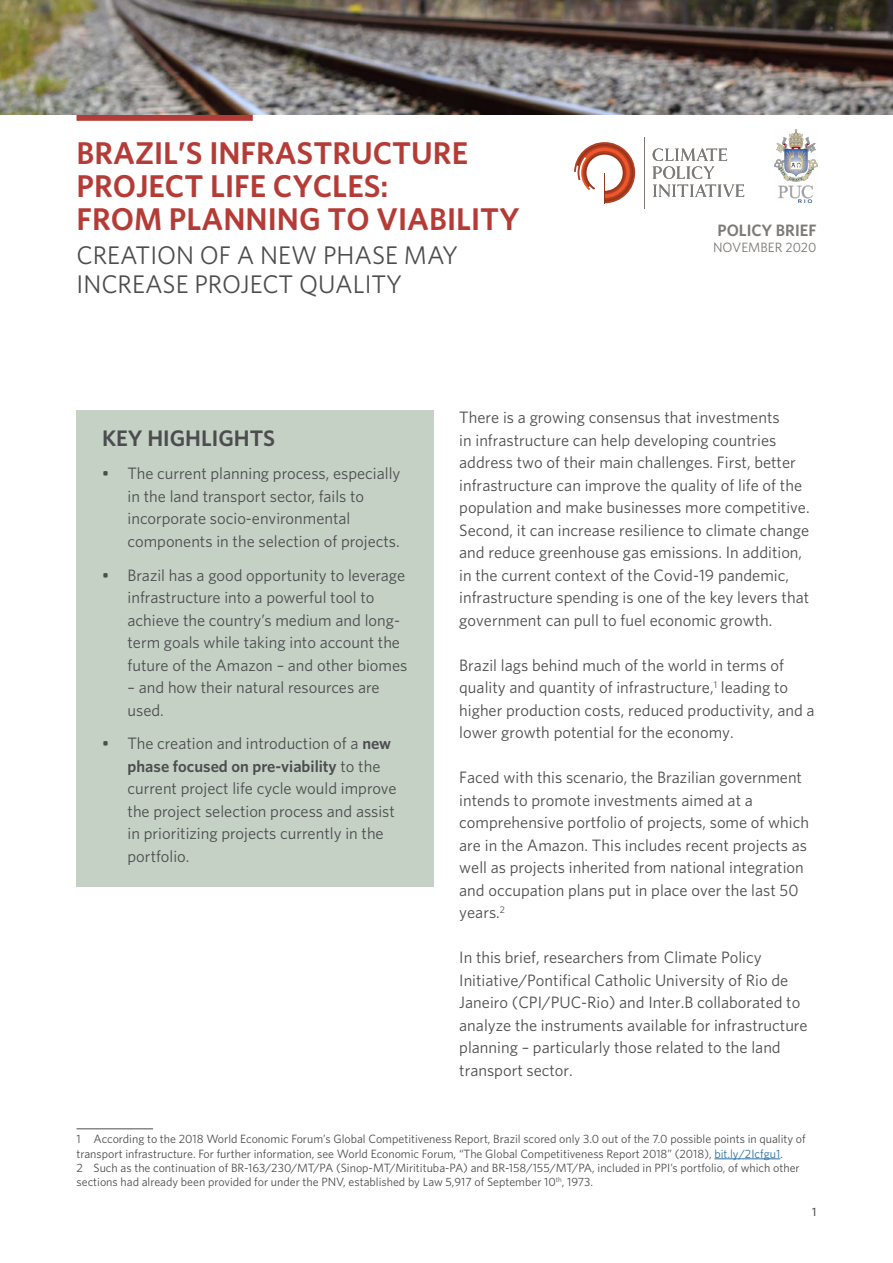
<style>
.page{position:relative;width:893px;height:1263px;background:#fff}
.page>*{position:absolute;margin:0;border:0;box-sizing:border-box;transform-origin:0 0}
.t1{font:600 31.5px/33px "Whitney";color:#b53c36}
.t2{font:25.5px/29.2px "Whitney";color:#4d4d4f}
.t3{font:600 22.5px "Whitney";color:#4d4d4f}
.t4{font:16.5px/22.5px "Whitney";color:#4d4d4f}
.t5{font:600 16.5px "Whitney";color:#7c7976}
.t6{font:13.5px "Whitney";color:#7b7774}
.t7{font:12px/14.4px "Whitney";color:#4d4d4f}
.t8{font:500 12px "Whitney";color:#4d4d4f}
.s1{font-weight:500}
.s2{font-weight:600}
.s3{color:#266fa5}
</style>
<div class="page">
<div style="left:77px;top:410px;width:357px;height:38px;background:#c4d1c4"></div>
<div style="left:77px;top:428px;width:357px;height:43px;background:#c4d1c4"></div>
<div style="left:77px;top:466px;width:357px;height:105px;background:#c4d1c4"></div>
<div style="left:77px;top:567px;width:357px;height:173px;background:#c4d1c4"></div>
<div style="left:77px;top:736px;width:357px;height:150px;background:#c4d1c4"></div>
<hr style="left:77px;top:1128px;width:76px;height:1px;background:#4d4d4f">
<hr style="left:714px;top:1158px;width:66px;height:1px;background:#266fa5">
<svg style="left:574px;top:142px;width:61px;height:61px"></svg>
<hr style="left:604px;top:173px;width:1px;height:30px;background:#9ea0a3">
<svg style="left:653px;top:148px;width:91px;height:49px"></svg>
<hr style="left:644px;top:137px;width:1px;height:72px;background:#7c7976">
<div style="left:77px;top:115px;width:176px;height:6px;background:#b53c36"></div>
<img style="left:774px;top:129px;width:43px;height:73px">
<img style="left:0;top:0;width:893px;height:115px">
<h1 class="t1" style="left:77px;top:136px;width:445px">BRAZIL’S INFRASTRUCTURE<br>PROJECT LIFE CYCLES:<br>FROM PLANNING TO VIABILITY</h1>
<h2 class="t2" style="left:77px;top:240px;width:383px">CREATION OF A NEW PHASE MAY<br>INCREASE PROJECT QUALITY</h2>
<p class="t5" style="left:717px;top:219px;width:100px">POLICY BRIEF</p>
<p class="t6" style="left:713px;top:238px;width:105px">NOVEMBER 2020</p>
<h3 class="t3" style="left:102px;top:423px;width:175px">KEY HIGHLIGHTS</h3>
<p class="t4" style="left:128px;top:462px;width:274px;text-indent:-26px"><span class="s1">•</span> The current planning process, especially in the land transport sector, fails to incorporate socio-environmental components in the selection of projects.</p>
<p class="t4" style="left:128px;top:563px;width:281px;text-indent:-26px"><span class="s1">•</span> Brazil has a good opportunity to leverage infrastructure into a powerful tool to achieve the country’s medium and long&shy;term goals while taking into account the future of the Amazon – and other biomes</p>
<p class="t4" style="left:128px;top:676px;width:253px">– and how their natural resources are used.</p>
<p class="t4" style="left:128px;top:732px;width:270px;text-indent:-26px"><span class="s1">•</span> The creation and introduction of a <span class="s2">new phase focused on pre-viability</span> to the current project life cycle would improve the project selection process and assist in prioritizing projects currently in the portfolio.</p>
<p class="t4" style="left:459px;top:406px;width:352px">There is a growing consensus that investments<br>in infrastructure can help developing countries address two of their main challenges. First, better infrastructure can improve the quality of life of the population and make businesses more competitive.<br>Second, it can increase resilience to climate change and reduce greenhouse gas emissions. In addition, in the current context of the Covid-19 pandemic, infrastructure spending is one of the key levers that government can pull to fuel economic growth.</p>
<p class="t4" style="left:459px;top:653px;width:357px">Brazil lags behind much of the world in terms of quality and quantity of infrastructure,<sup>1</sup> leading to higher production costs, reduced productivity, and a lower growth potential for the economy.</p>
<p class="t4" style="left:459px;top:766px;width:351px">Faced with this scenario, the Brazilian government intends to promote investments aimed at a comprehensive portfolio of projects, some of which are in the Amazon. This includes recent projects as well as projects inherited from national integration and occupation plans put in place over the last 50 years.<sup>2</sup></p>
<p class="t4" style="left:459px;top:946px;width:350px">In this brief, researchers from Climate Policy Initiative/Pontifical Catholic University of Rio de Janeiro (CPI/PUC-Rio) and Inter.B collaborated to analyze the instruments available for infrastructure planning – particularly those related to the land transport sector.</p>
<p class="t7" style="left:77px;top:1131px;width:731px">1 According to the 2018 World Economic Forum’s Global Competitiveness Report, Brazil scored only 3.0 out of the 7.0 possible points in quality of transport infrastructure. For further information, see World Economic Forum, “The Global Competitiveness Report 2018” (2018), <span class="s3">bit.ly/2Icfgu1</span>.<br>2 Such as the continuation of BR-163/230/MT/PA (Sinop-MT/Miritituba-PA) and BR-158/155/MT/PA, included in PPI’s portfolio, of which other sections had already been provided for under the PNV, established by Law 5,917 of September 10<sup>th</sup>, 1973.</p>
<p class="t8" style="left:812px;top:1204px;width:6px">1</p>
</div>
